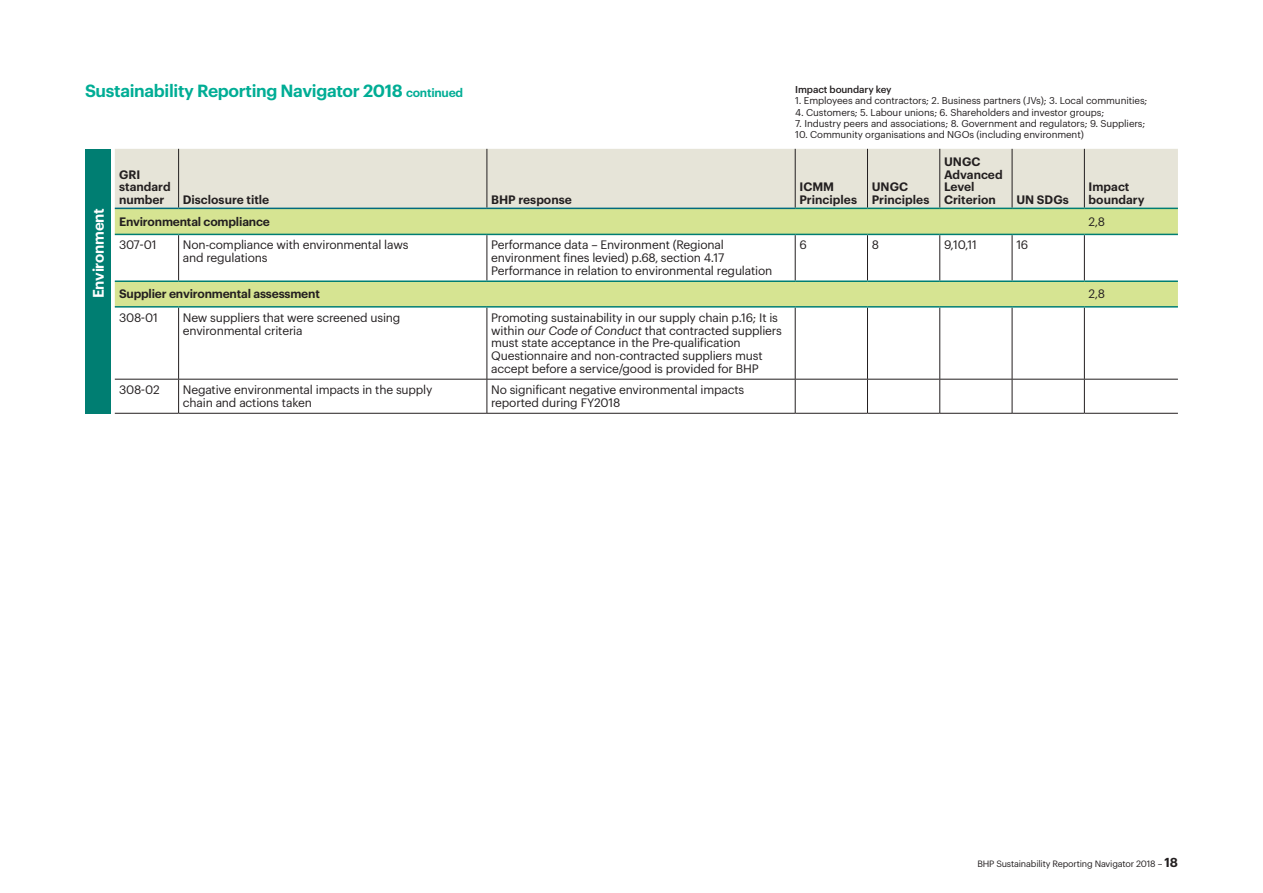
<style>
.page{position:relative;width:1263px;height:893px;background:#fff}
.page>*{position:absolute;margin:0;border:0;box-sizing:border-box;transform-origin:0 0}
.t1{font:600 17.25px "Graphik";letter-spacing:-.02em;color:#00ad95}
.Table_Side_Head{font:600 15px "Graphik";letter-spacing:-.02em;color:#fff}
.Table_Body{font:12px/12.8px "Graphik";letter-spacing:-.015em;color:#231f20}
.Table_Header{font:600 12px/12.8px "Graphik";color:#231f20}
.Table_Subhead{font:600 12px "Graphik";letter-spacing:-.015em;color:#231f20}
.Table_Subhead-2{font:12px "Graphik";color:#231f20}
.t2{font:9.75px "Graphik";letter-spacing:-.01em;color:#231f20}
.t3{font:500 9.75px "Graphik";letter-spacing:-.01em;color:#231f20}
.t4{font:9px "Graphik";letter-spacing:-.02em;color:#231f20}
.s1{font-size:12px}
.s2{font-style:italic}
.s3{font-weight:600;font-size:12.75px}
</style>
<div class="page">
<div style="left:115px;top:149px;width:1063px;height:59px;background:#e6e4d8"></div>
<svg style="left:115px;top:209px;width:1063px;height:97px;fill:#d6e492"></svg>
<hr style="left:867px;top:149px;width:1px;height:59px;background:#231f20">
<hr style="left:939px;top:149px;width:1px;height:59px;background:#231f20">
<hr style="left:1012px;top:149px;width:1px;height:59px;background:#231f20">
<hr style="left:1084px;top:149px;width:1px;height:59px;background:#231f20">
<hr style="left:178px;top:235px;width:1px;height:45px;background:#231f20">
<hr style="left:487px;top:235px;width:1px;height:45px;background:#231f20">
<hr style="left:795px;top:235px;width:1px;height:45px;background:#231f20">
<hr style="left:867px;top:235px;width:1px;height:45px;background:#231f20">
<hr style="left:939px;top:235px;width:1px;height:45px;background:#231f20">
<hr style="left:1012px;top:235px;width:1px;height:45px;background:#231f20">
<hr style="left:1084px;top:235px;width:1px;height:45px;background:#231f20">
<hr style="left:178px;top:308px;width:1px;height:71px;background:#231f20">
<hr style="left:487px;top:308px;width:1px;height:71px;background:#231f20">
<hr style="left:795px;top:308px;width:1px;height:71px;background:#231f20">
<hr style="left:867px;top:308px;width:1px;height:71px;background:#231f20">
<hr style="left:939px;top:308px;width:1px;height:71px;background:#231f20">
<hr style="left:1012px;top:308px;width:1px;height:71px;background:#231f20">
<hr style="left:1084px;top:308px;width:1px;height:71px;background:#231f20">
<hr style="left:178px;top:379px;width:1px;height:34px;background:#231f20">
<hr style="left:487px;top:379px;width:1px;height:34px;background:#231f20">
<hr style="left:795px;top:379px;width:1px;height:34px;background:#231f20">
<hr style="left:867px;top:379px;width:1px;height:34px;background:#231f20">
<hr style="left:939px;top:379px;width:1px;height:34px;background:#231f20">
<hr style="left:1012px;top:379px;width:1px;height:34px;background:#231f20">
<hr style="left:1084px;top:379px;width:1px;height:34px;background:#231f20">
<hr style="left:795px;top:208px;width:72px;height:1px;background:#007e72">
<hr style="left:867px;top:208px;width:73px;height:1px;background:#007e72">
<hr style="left:940px;top:208px;width:72px;height:1px;background:#007e72">
<hr style="left:1012px;top:208px;width:72px;height:1px;background:#007e72">
<hr style="left:1084px;top:208px;width:94px;height:1px;background:#007e72">
<hr style="left:115px;top:379px;width:64px;height:1px;background:#231f20">
<hr style="left:179px;top:379px;width:308px;height:1px;background:#231f20">
<hr style="left:487px;top:379px;width:308px;height:1px;background:#231f20">
<hr style="left:795px;top:379px;width:72px;height:1px;background:#231f20">
<hr style="left:867px;top:379px;width:73px;height:1px;background:#231f20">
<hr style="left:940px;top:379px;width:72px;height:1px;background:#231f20">
<hr style="left:1012px;top:379px;width:72px;height:1px;background:#231f20">
<hr style="left:1084px;top:379px;width:94px;height:1px;background:#231f20">
<hr style="left:115px;top:413px;width:64px;height:1px;background:#231f20">
<hr style="left:179px;top:413px;width:308px;height:1px;background:#231f20">
<hr style="left:487px;top:413px;width:308px;height:1px;background:#231f20">
<hr style="left:795px;top:413px;width:72px;height:1px;background:#231f20">
<hr style="left:867px;top:413px;width:73px;height:1px;background:#231f20">
<hr style="left:940px;top:413px;width:72px;height:1px;background:#231f20">
<hr style="left:1012px;top:413px;width:72px;height:1px;background:#231f20">
<hr style="left:1084px;top:413px;width:94px;height:1px;background:#231f20">
<hr style="left:795px;top:149px;width:1px;height:59px;background:#231f20">
<hr style="left:115px;top:280px;width:64px;height:2px;background:#007e72">
<hr style="left:179px;top:280px;width:308px;height:2px;background:#007e72">
<hr style="left:487px;top:280px;width:308px;height:2px;background:#007e72">
<hr style="left:795px;top:280px;width:72px;height:2px;background:#007e72">
<hr style="left:1084px;top:280px;width:94px;height:2px;background:#007e72">
<hr style="left:115px;top:306px;width:64px;height:2px;background:#007e72">
<hr style="left:179px;top:306px;width:308px;height:2px;background:#007e72">
<hr style="left:487px;top:306px;width:308px;height:2px;background:#007e72">
<hr style="left:795px;top:306px;width:72px;height:2px;background:#007e72">
<hr style="left:1084px;top:306px;width:94px;height:2px;background:#007e72">
<hr style="left:867px;top:280px;width:73px;height:2px;background:#007e72">
<hr style="left:1012px;top:280px;width:72px;height:2px;background:#007e72">
<hr style="left:867px;top:306px;width:73px;height:2px;background:#007e72">
<hr style="left:1012px;top:306px;width:72px;height:2px;background:#007e72">
<hr style="left:940px;top:280px;width:72px;height:2px;background:#007e72">
<hr style="left:940px;top:306px;width:72px;height:2px;background:#007e72">
<hr style="left:115px;top:234px;width:64px;height:1px;background:#007e72">
<hr style="left:179px;top:234px;width:308px;height:1px;background:#007e72">
<hr style="left:487px;top:234px;width:308px;height:1px;background:#007e72">
<hr style="left:795px;top:234px;width:72px;height:1px;background:#007e72">
<hr style="left:1012px;top:234px;width:72px;height:1px;background:#007e72">
<hr style="left:867px;top:234px;width:73px;height:1px;background:#007e72">
<hr style="left:940px;top:234px;width:72px;height:1px;background:#007e72">
<hr style="left:1084px;top:234px;width:94px;height:1px;background:#007e72">
<hr style="left:178px;top:149px;width:1px;height:59px;background:#231f20">
<hr style="left:487px;top:149px;width:1px;height:59px;background:#231f20">
<hr style="left:115px;top:208px;width:64px;height:1px;background:#016b7d">
<hr style="left:179px;top:208px;width:308px;height:1px;background:#016b7d">
<hr style="left:487px;top:208px;width:308px;height:1px;background:#016b7d">
<div style="left:85px;top:149px;width:26px;height:265px;background:#007e72"></div>
<h1 class="t1" style="left:85px;top:78px;width:380px">Sustainability Reporting Navigator 2018 <span class="s1">continued</span></h1>
<p class="t3" style="left:795px;top:82px;width:98px">Impact boundary key</p>
<p class="t2" style="left:795px;top:93px;width:354px">1. Employees and contractors; 2. Business partners (JVs); 3. Local communities;</p>
<p class="t2" style="left:795px;top:105px;width:310px">4. Customers; 5. Labour unions; 6. Shareholders and investor groups;</p>
<p class="t2" style="left:795px;top:116px;width:352px">7. Industry peers and associations; 8. Government and regulators; 9. Suppliers;</p>
<p class="t2" style="left:795px;top:127px;width:290px">10. Community organisations and NGOs (including environment)</p>
<p class="Table_Header" style="left:119px;top:167px;width:53px">GRI standard number</p>
<p class="Table_Header" style="left:944px;top:154px;width:60px">UNGC<br>Advanced<br>Level<br>Criterion</p>
<p class="Table_Header" style="left:799px;top:180px;width:59px">ICMM<br>Principles</p>
<p class="Table_Header" style="left:872px;top:180px;width:59px">UNGC<br>Principles</p>
<p class="Table_Header" style="left:1089px;top:180px;width:57px">Impact boundary</p>
<p class="Table_Header" style="left:183px;top:192px;width:88px">Disclosure title</p>
<p class="Table_Header" style="left:491px;top:192px;width:82px">BHP response</p>
<p class="Table_Header" style="left:1016px;top:192px;width:54px">UN SDGs</p>
<p class="Table_Side_Head" style="left:87px;top:298px;width:91px;rotate:-90deg">Environment</p>
<p class="Table_Subhead" style="left:119px;top:212px;width:152px">Environmental compliance</p>
<p class="Table_Subhead-2" style="left:1089px;top:213px;width:18px">2,8</p>
<p class="Table_Body" style="left:119px;top:238px;width:39px">307-01</p>
<p class="Table_Body" style="left:183px;top:238px;width:227px">Non-compliance with environmental laws and regulations</p>
<p class="Table_Body" style="left:491px;top:238px;width:283px">Performance data – Environment (Regional environment fines levied) p.68, section 4.17<br>Performance in relation to environmental regulation</p>
<p class="Table_Body" style="left:799px;top:238px;width:9px">6</p>
<p class="Table_Body" style="left:872px;top:238px;width:9px">8</p>
<p class="Table_Body" style="left:944px;top:238px;width:34px">9,10,11</p>
<p class="Table_Body" style="left:1016px;top:238px;width:14px">16</p>
<p class="Table_Subhead" style="left:119px;top:285px;width:202px">Supplier environmental assessment</p>
<p class="Table_Subhead-2" style="left:1089px;top:285px;width:18px">2,8</p>
<p class="Table_Body" style="left:119px;top:310px;width:40px">308-01</p>
<p class="Table_Body" style="left:183px;top:310px;width:219px">New suppliers that were screened using environmental criteria</p>
<p class="Table_Body" style="left:491px;top:310px;width:292px">Promoting sustainability in our supply chain p.16; It is within <span class="s2">our Code of Conduct</span> that contracted suppliers must state acceptance in the Pre-qualification Questionnaire and non-contracted suppliers must accept before a service/good is provided for BHP</p>
<p class="Table_Body" style="left:119px;top:382px;width:42px">308-02</p>
<p class="Table_Body" style="left:183px;top:382px;width:251px">Negative environmental impacts in the supply chain and actions taken</p>
<p class="Table_Body" style="left:491px;top:382px;width:255px">No significant negative environmental impacts reported during FY2018</p>
<p class="t4" style="left:977px;top:857px;width:202px">BHP Sustainability Reporting Navigator 2018 – <span class="s3">18</span></p>
</div>
